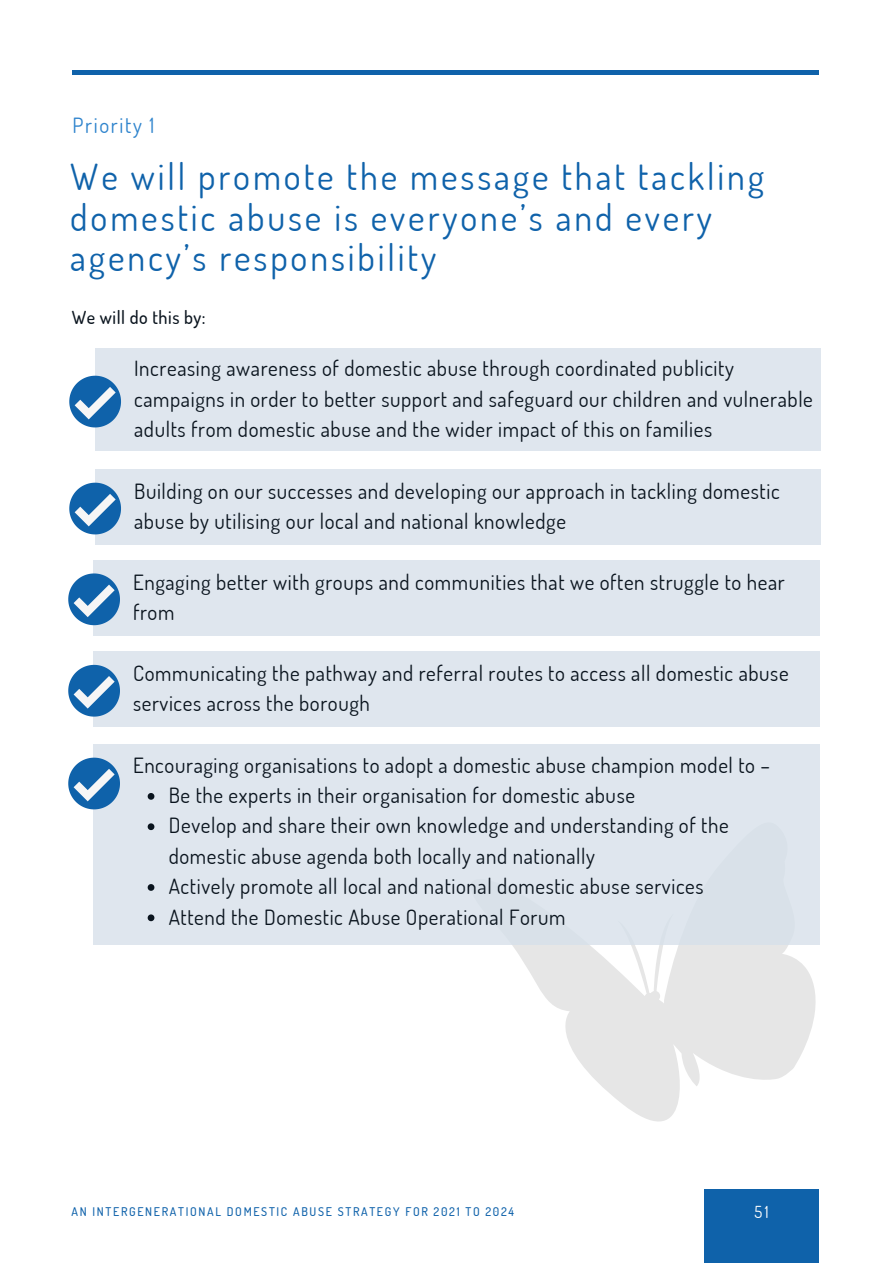
<style>
.page{position:relative;width:893px;height:1264px;background:#fff}
.page>*{position:absolute;margin:0;border:0;box-sizing:border-box;transform-origin:0 0}
.t1{font:36px/40.5px "Dosis";letter-spacing:.08em;color:#0f62aa}
.t2{font:21px/30.3px "Dosis";letter-spacing:.03em;color:#0a141e}
.t3{font:21px "Dosis";letter-spacing:.08em;color:#2f84cd}
.t4{font:500 18px "Dosis";letter-spacing:.03em;color:#0a141e}
.t5{font:16.5px "Dosis";color:#fff}
.t6{font:500 12px "Dosis";letter-spacing:.14em;color:#0f62aa}
</style>
<div class="page">
<hr style="left:72px;top:71px;width:747px;height:3px;background:#0f62aa">
<svg style="left:447px;top:944px;width:372px;height:178px;fill:#ebebee"></svg>
<div style="left:95px;top:348px;width:725px;height:103px;background:#dfe6ee"></div>
<svg style="left:69px;top:376px;width:52px;height:51px"></svg>
<div style="left:95px;top:469px;width:725px;height:76px;background:#dfe6ee"></div>
<svg style="left:69px;top:482px;width:52px;height:52px"></svg>
<div style="left:94px;top:560px;width:725px;height:75px;background:#dfe6ee"></div>
<svg style="left:68px;top:573px;width:52px;height:52px"></svg>
<div style="left:94px;top:652px;width:725px;height:75px;background:#dfe6ee"></div>
<svg style="left:68px;top:665px;width:52px;height:51px"></svg>
<div style="left:94px;top:744px;width:725px;height:200px;background:#dfe6ee"></div>
<svg style="left:148px;top:793px;width:6px;height:6px"></svg>
<svg style="left:148px;top:823px;width:6px;height:7px"></svg>
<svg style="left:148px;top:884px;width:6px;height:6px"></svg>
<svg style="left:148px;top:914px;width:6px;height:7px"></svg>
<svg style="left:68px;top:757px;width:52px;height:52px"></svg>
<div style="left:704px;top:1188px;width:114px;height:74px;background:#0f62aa"></div>
<p class="t3" style="left:72px;top:112px;width:83px">Priority 1</p>
<h1 class="t1" style="left:70px;top:156px;width:695px">We will promote the message that tackling domestic abuse is everyone’s and every agency’s responsibility</h1>
<p class="t4" style="left:72px;top:305px;width:135px">We will do this by:</p>
<p class="t2" style="left:134px;top:353px;width:680px">Increasing awareness of domestic abuse through coordinated publicity campaigns in order to better support and safeguard our children and vulnerable adults from domestic abuse and the wider impact of this on families</p>
<p class="t2" style="left:134px;top:475px;width:647px">Building on our successes and developing our approach in tackling domestic abuse by utilising our local and national knowledge</p>
<p class="t2" style="left:133px;top:566px;width:653px">Engaging better with groups and communities that we often struggle to hear from</p>
<p class="t2" style="left:133px;top:657px;width:657px">Communicating the pathway and referral routes to access all domestic abuse services across the borough</p>
<p class="t2" style="left:133px;top:749px;width:638px">Encouraging organisations to adopt a domestic abuse champion model to –</p>
<p class="t2" style="left:169px;top:779px;width:561px">Be the experts in their organisation for domestic abuse<br>Develop and share their own knowledge and understanding of the domestic abuse agenda both locally and nationally<br>Actively promote all local and national domestic abuse services Attend the Domestic Abuse Operational Forum</p>
<p class="t6" style="left:72px;top:1203px;width:444px">AN INTERGENERATIONAL DOMESTIC ABUSE STRATEGY FOR 2021 TO 2024</p>
<p class="t5" style="left:754px;top:1200px;width:16px">51</p>
</div>
